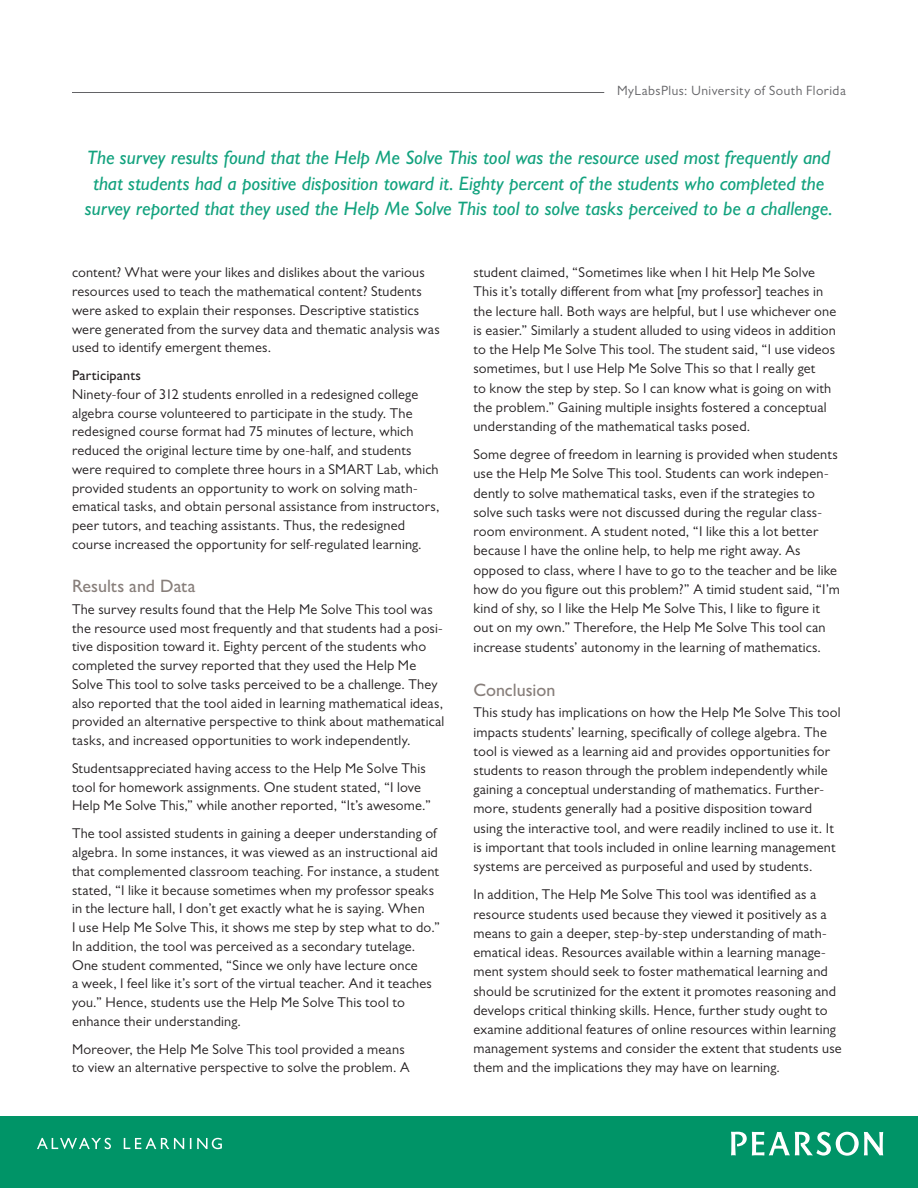
<style>
.page{position:relative;width:918px;height:1188px;background:#fff}
.page>*{position:absolute;margin:0;border:0;box-sizing:border-box;transform-origin:0 0}
.Quote___Orange{font:italic 500 19.5px/25.5px "Gill Sans MT Pro";color:#12a27e;text-align:center}
.subhead_1{font:500 18px "Gill Sans MT Pro";color:#877e7a}
.text{font:14.25px/19.2px "Gill Sans MT Pro";letter-spacing:.015em;color:#231f20}
.subhead_2{font:500 14.25px "Gill Sans MT Pro";letter-spacing:.01em;color:#231f20}
.COURSE_INFO{font:13.5px "Gill Sans MT Pro";letter-spacing:.035em;color:#636366}
</style>
<div class="page">
<hr style="left:72px;top:92px;width:532px;height:1px;background:#636366">
<div style="left:0;top:1117px;width:918px;height:71px;background:#009467"></div>
<svg style="left:731px;top:1132px;width:152px;height:24px"></svg>
<svg style="left:37px;top:1138px;width:185px;height:11px"></svg>
<p class="COURSE_INFO" style="left:617px;top:82px;width:230px">MyLabsPlus: University of South Florida</p>
<p class="Quote___Orange" style="left:85px;top:145px;width:749px">The survey results found that the Help Me Solve This tool was the resource used most frequently and that students had a positive disposition toward it. Eighty percent of the students who completed the survey reported that they used the Help Me Solve This tool to solve tasks perceived to be a challenge.</p>
<p class="text" style="left:72px;top:263px;width:369px;line-height:18.8px">content? What were your likes and dislikes about the various resources used to teach the mathematical content? Students were asked to explain their responses. Descriptive statistics were generated from the survey data and thematic analysis was used to identify emergent themes.</p>
<p class="subhead_2" style="left:72px;top:367px;width:71px">Participants</p>
<p class="text" style="left:72px;top:385px;width:369px;line-height:18.8px">Ninety-four of 312 students enrolled in a redesigned college algebra course volunteered to participate in the study. The redesigned course format had 75 minutes of lecture, which reduced the original lecture time by one-half, and students were required to complete three hours in a SMART Lab, which provided students an opportunity to work on solving math&shy;ematical tasks, and obtain personal assistance from instructors, peer tutors, and teaching assistants. Thus, the redesigned course increased the opportunity for self-regulated learning.</p>
<p class="subhead_1" style="left:72px;top:576px;width:125px">Results and Data</p>
<p class="text" style="left:72px;top:600px;width:374px;line-height:18.8px">The survey results found that the Help Me Solve This tool was the resource used most frequently and that students had a posi&shy;tive disposition toward it. Eighty percent of the students who completed the survey reported that they used the Help Me Solve This tool to solve tasks perceived to be a challenge. They also reported that the tool aided in learning mathematical ideas, provided an alternative perspective to think about mathematical tasks, and increased opportunities to work independently.</p>
<p class="text" style="left:72px;top:759px;width:360px;line-height:18.8px">Studentsappreciated having access to the Help Me Solve This tool for homework assignments. One student stated, “I love<br>Help Me Solve This,” while another reported, “It’s awesome.”</p>
<p class="text" style="left:72px;top:824px;width:370px;line-height:18.8px">The tool assisted students in gaining a deeper understanding of algebra. In some instances, it was viewed as an instructional aid that complemented classroom teaching. For instance, a student stated, “I like it because sometimes when my professor speaks in the lecture hall, I don’t get exactly what he is saying. When<br>I use Help Me Solve This, it shows me step by step what to do.” In addition, the tool was perceived as a secondary tutelage.<br>One student commented, “Since we only have lecture once<br>a week, I feel like it’s sort of the virtual teacher. And it teaches you.” Hence, students use the Help Me Solve This tool to enhance their understanding.</p>
<p class="text" style="left:72px;top:1039px;width:339px;line-height:18.8px">Moreover, the Help Me Solve This tool provided a means to view an alternative perspective to solve the problem. A</p>
<p class="text" style="left:473px;top:263px;width:364px">student claimed, “Sometimes like when I hit Help Me Solve This it’s totally different from what [my professor] teaches in the lecture hall. Both ways are helpful, but I use whichever one is easier.” Similarly a student alluded to using videos in addition to the Help Me Solve This tool. The student said, “I use videos sometimes, but I use Help Me Solve This so that I really get<br>to know the step by step. So I can know what is going on with the problem.” Gaining multiple insights fostered a conceptual understanding of the mathematical tasks posed.</p>
<p class="text" style="left:473px;top:445px;width:368px">Some degree of freedom in learning is provided when students use the Help Me Solve This tool. Students can work indepen&shy;dently to solve mathematical tasks, even if the strategies to solve such tasks were not discussed during the regular class&shy;room environment. A student noted, “I like this a lot better because I have the online help, to help me right away. As opposed to class, where I have to go to the teacher and be like how do you figure out this problem?” A timid student said, “I’m kind of shy, so I like the Help Me Solve This, I like to figure it out on my own.” Therefore, the Help Me Solve This tool can increase students’ autonomy in the learning of mathematics.</p>
<p class="subhead_1" style="left:473px;top:679px;width:83px">Conclusion</p>
<p class="text" style="left:473px;top:703px;width:369px">This study has implications on how the Help Me Solve This tool impacts students’ learning, specifically of college algebra. The tool is viewed as a learning aid and provides opportunities for students to reason through the problem independently while gaining a conceptual understanding of mathematics. Further&shy;more, students generally had a positive disposition toward using the interactive tool, and were readily inclined to use it. It is important that tools included in online learning management systems are perceived as purposeful and used by students.</p>
<p class="text" style="left:473px;top:885px;width:370px">In addition, The Help Me Solve This tool was identified as a resource students used because they viewed it positively as a means to gain a deeper, step-by-step understanding of math&shy;ematical ideas. Resources available within a learning manage&shy;ment system should seek to foster mathematical learning and should be scrutinized for the extent it promotes reasoning and develops critical thinking skills. Hence, further study ought to examine additional features of online resources within learning management systems and consider the extent that students use them and the implications they may have on learning.</p>
</div>
